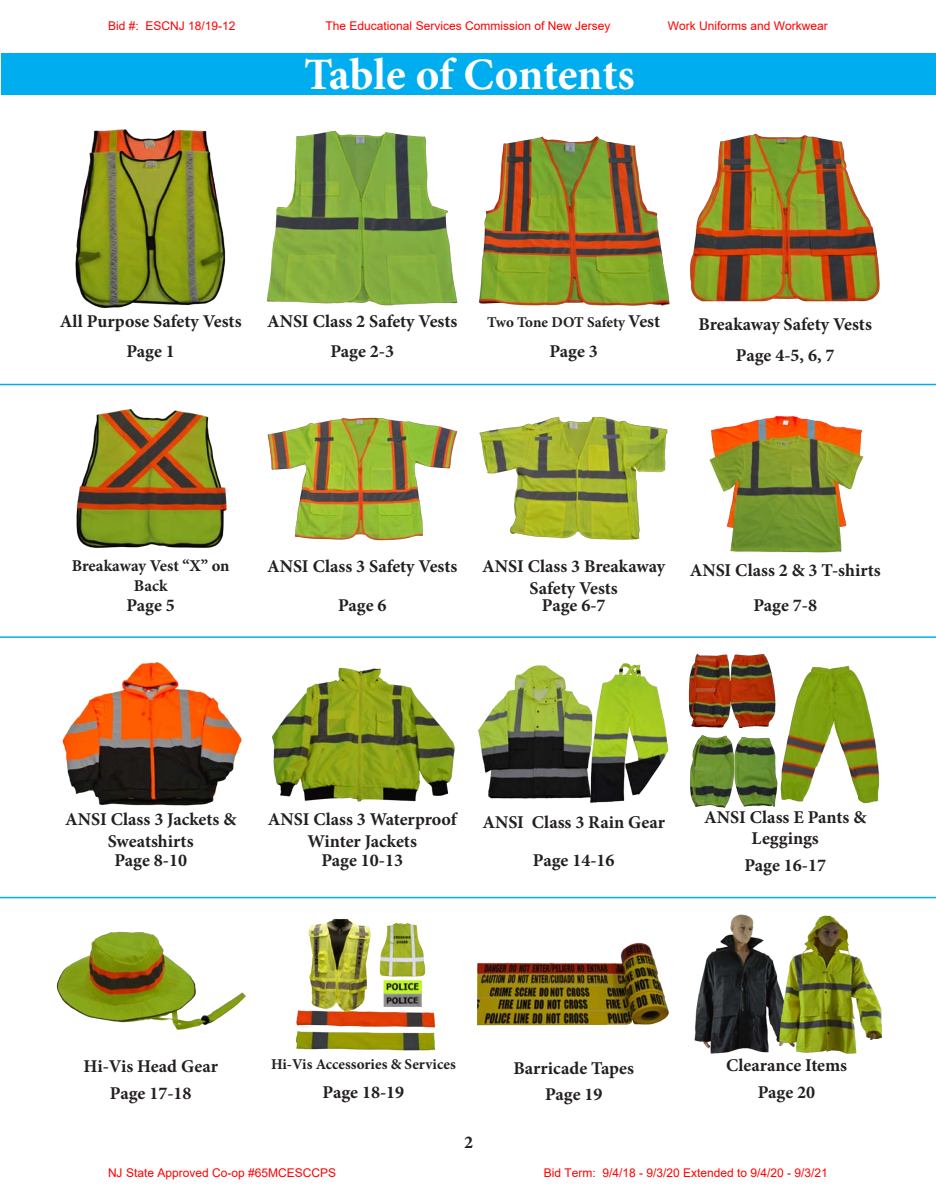
<style>
.page{position:relative;width:936px;height:1188px;background:#fff}
.page>*{position:absolute;margin:0;border:0;box-sizing:border-box;transform-origin:0 0}
.t1{font:700 45px "Minion Pro";letter-spacing:-.005em;color:#fff}
.Table_heading{font:700 18px/21.6px "Minion Pro";color:#231f20;text-align:center}
.t2{font:700 16.5px/19.8px "Minion Pro";color:#231f20;text-align:center}
.t3{font:700 15px "Minion Pro";color:#231f20}
.t4{font:12px "Arial";color:#f00}
.s1{font-size:18px}
</style>
<div class="page">
<div style="left:2px;top:54px;width:934px;height:41px;background:#00aeef"></div>
<img style="left:75px;top:129px;width:151px;height:180px">
<img style="left:76px;top:409px;width:151px;height:139px">
<img style="left:62px;top:662px;width:180px;height:144px">
<img style="left:266px;top:130px;width:192px;height:176px">
<img style="left:267px;top:417px;width:191px;height:124px">
<img style="left:272px;top:667px;width:183px;height:135px">
<img style="left:479px;top:136px;width:191px;height:170px">
<img style="left:479px;top:416px;width:189px;height:124px">
<img style="left:690px;top:133px;width:190px;height:169px">
<img style="left:709px;top:415px;width:155px;height:138px">
<img style="left:478px;top:663px;width:191px;height:140px">
<hr style="left:0;top:384px;width:936px;height:1px;background:#00aeef">
<hr style="left:0;top:636px;width:936px;height:2px;background:#00aeef">
<hr style="left:0;top:897px;width:936px;height:1px;background:#00aeef">
<img style="left:56px;top:931px;width:190px;height:99px">
<img style="left:477px;top:942px;width:192px;height:84px">
<img style="left:694px;top:914px;width:82px;height:140px">
<img style="left:296px;top:919px;width:140px;height:132px">
<img style="left:688px;top:654px;width:87px;height:74px">
<img style="left:690px;top:735px;width:88px;height:72px">
<img style="left:780px;top:665px;width:100px;height:139px">
<img style="left:776px;top:915px;width:106px;height:139px">
<p class="t4" style="left:108px;top:17px;width:129px">Bid #: ESCNJ 18/19-12</p>
<p class="t4" style="left:326px;top:17px;width:286px">The Educational Services Commission of New Jersey</p>
<p class="t4" style="left:668px;top:17px;width:162px">Work Uniforms and Workwear</p>
<p class="t1" style="left:304px;top:43px;width:332px">Table of Contents</p>
<p class="Table_heading" style="left:60px;top:310px;width:183px">All Purpose Safety Vests</p>
<p class="Table_heading" style="left:127px;top:341px;width:50px">Page 1</p>
<p class="Table_heading" style="left:267px;top:310px;width:192px">ANSI Class 2 Safety Vests</p>
<p class="Table_heading" style="left:330px;top:341px;width:65px">Page 2-3</p>
<p class="t3" style="left:487px;top:311px;width:174px">Two Tone DOT Safety <span class="s1">Vest</span></p>
<p class="Table_heading" style="left:550px;top:341px;width:50px">Page 3</p>
<p class="Table_heading" style="left:699px;top:314px;width:175px">Breakaway Safety Vests</p>
<p class="Table_heading" style="left:736px;top:344px;width:100px">Page 4-5, 6, 7</p>
<p class="t2" style="left:72px;top:556px;width:159px">Breakaway Vest “X” on<br>Back</p>
<p class="Table_heading" style="left:127px;top:595px;width:50px">Page 5</p>
<p class="Table_heading" style="left:267px;top:555px;width:192px">ANSI Class 3 Safety Vests</p>
<p class="Table_heading" style="left:338px;top:595px;width:50px">Page 6</p>
<p class="Table_heading" style="left:482px;top:555px;width:185px">ANSI Class 3 Breakaway<br>Safety Vests</p>
<p class="Table_heading" style="left:542px;top:595px;width:65px">Page 6-7</p>
<p class="Table_heading" style="left:690px;top:559px;width:193px">ANSI Class 2 &amp; 3 T-shirts</p>
<p class="Table_heading" style="left:753px;top:595px;width:65px">Page 7-8</p>
<p class="Table_heading" style="left:65px;top:808px;width:173px">ANSI Class 3 Jackets &amp;<br>Sweatshirts</p>
<p class="Table_heading" style="left:114px;top:849px;width:74px">Page 8-10</p>
<p class="Table_heading" style="left:268px;top:808px;width:190px">ANSI Class 3 Waterproof<br>Winter Jackets</p>
<p class="Table_heading" style="left:321px;top:849px;width:83px">Page 10-13</p>
<p class="Table_heading" style="left:482px;top:811px;width:184px">ANSI Class 3 Rain Gear</p>
<p class="Table_heading" style="left:533px;top:849px;width:83px">Page 14-16</p>
<p class="Table_heading" style="left:704px;top:806px;width:164px">ANSI Class E Pants &amp;<br>Leggings</p>
<p class="Table_heading" style="left:744px;top:854px;width:83px">Page 16-17</p>
<p class="Table_heading" style="left:84px;top:1056px;width:136px">Hi-Vis Head Gear</p>
<p class="Table_heading" style="left:110px;top:1082px;width:83px">Page 17-18</p>
<p class="t3" style="left:271px;top:1054px;width:186px">Hi-Vis Accessories &amp; Services</p>
<p class="Table_heading" style="left:323px;top:1081px;width:83px">Page 18-19</p>
<p class="Table_heading" style="left:464px;top:1131px;width:10px">2</p>
<p class="Table_heading" style="left:513px;top:1057px;width:122px">Barricade Tapes</p>
<p class="Table_heading" style="left:545px;top:1083px;width:59px">Page 19</p>
<p class="Table_heading" style="left:726px;top:1055px;width:123px">Clearance Items</p>
<p class="Table_heading" style="left:758px;top:1081px;width:59px">Page 20</p>
<p class="t4" style="left:108px;top:1165px;width:230px">NJ State Approved Co-op #65MCESCCPS</p>
<p class="t4" style="left:544px;top:1165px;width:286px">Bid Term: 9/4/18 - 9/3/20 Extended to 9/4/20 - 9/3/21</p>
</div>
